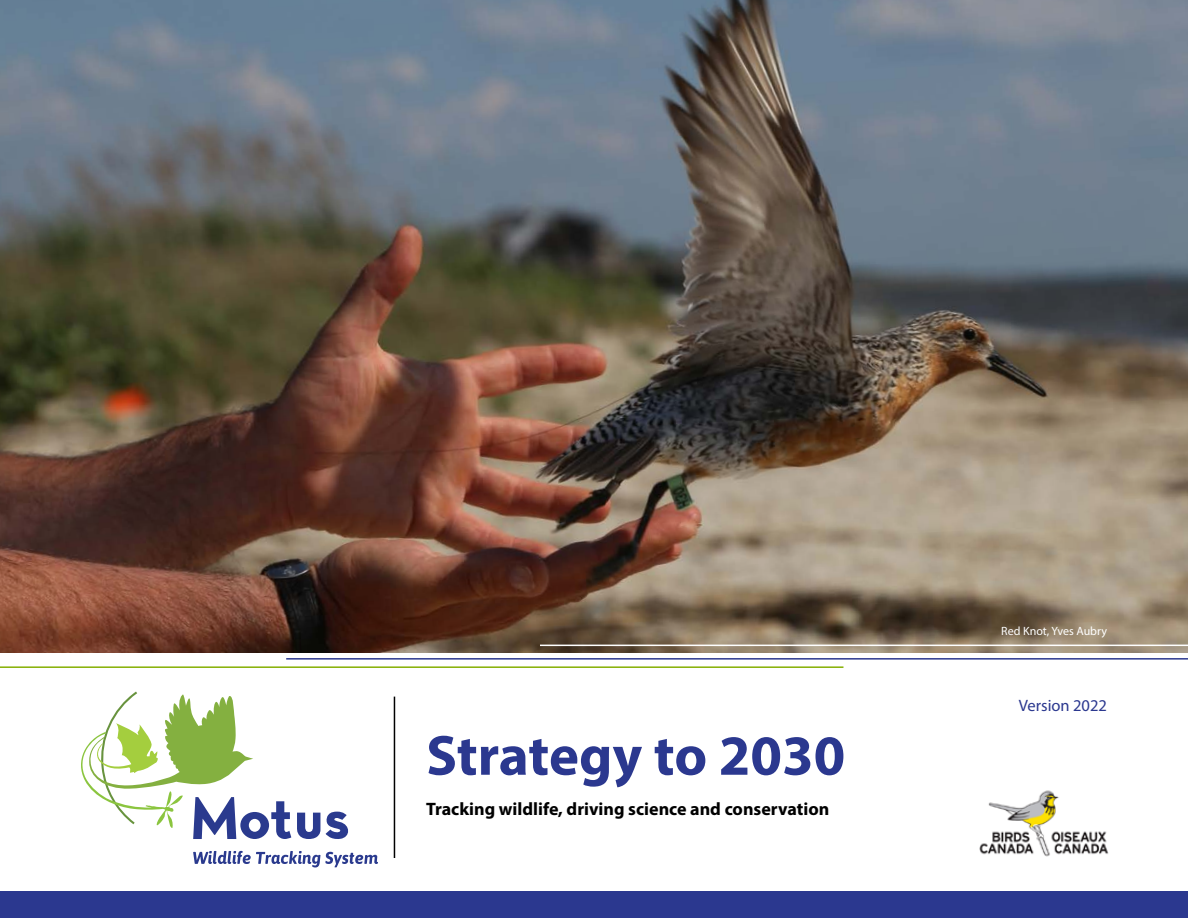
<style>
.page{position:relative;width:1188px;height:918px;background:#fff}
.page>*{position:absolute;margin:0;border:0;box-sizing:border-box;transform-origin:0 0}
.t1{font:700 57px "Myriad Pro";color:#2b388f}
.t2{font:700 18px "Myriad Pro";color:#000}
.text-figure_title{font:16.5px "Myriad Pro";color:#2b388f}
.text-photo_credit{font:12px "Myriad Pro";color:#fff}
</style>
<div class="page">
<div style="left:0;top:891px;width:1188px;height:27px;background:#2b388f"></div>
<img style="left:979px;top:790px;width:130px;height:67px">
<img style="left:0;top:0;width:1188px;height:652px">
<svg style="left:193px;top:851px;width:185px;height:16px"></svg>
<svg style="left:81px;top:692px;width:268px;height:147px"></svg>
<hr style="left:0;top:666px;width:843px;height:2px;background:#85af02">
<hr style="left:540px;top:645px;width:648px;height:1px;background:#fff">
<hr style="left:286px;top:658px;width:902px;height:2px;background:#2b388f">
<hr style="left:394px;top:697px;width:1px;height:161px;background:#000">
<p class="t1" style="left:426px;top:718px;width:421px">Strategy to 2030</p>
<p class="t2" style="left:426px;top:797px;width:405px">Tracking wildlife, driving science and conservation</p>
<p class="text-photo_credit" style="left:1001px;top:624px;width:107px">Red Knot, Yves Aubry</p>
<p class="text-figure_title" style="left:1019px;top:695px;width:90px">Version 2022</p>
</div>
